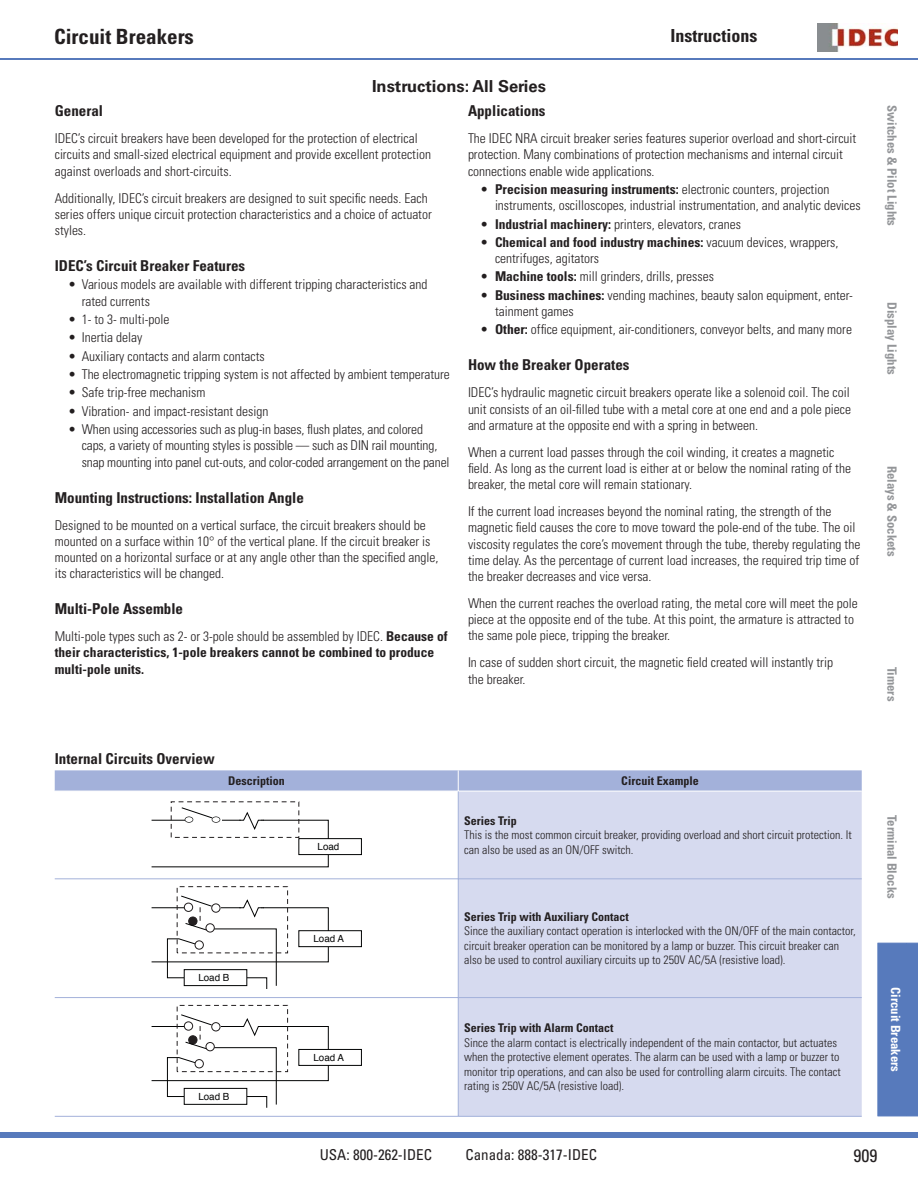
<style>
.page{position:relative;width:918px;height:1188px;background:#fff}
.page>*{position:absolute;margin:0;border:0;box-sizing:border-box;transform-origin:0 0}
.t1{font:700 condensed 21px "Univers LT Std";color:#231f20}
.t2{font:700 condensed 18px "Univers LT Std";color:#231f20}
.t3{font:condensed 18px "Univers LT Std";color:#231f20}
.t4{font:700 16.5px "Univers LT Std";color:#231f20}
.t5{font:700 condensed 15px "Univers LT Std";color:#231f20}
.t6{font:condensed 15px "Univers LT Std";color:#231f20}
.t7{font:300 condensed 13.5px/16.2px "Univers LT Std";color:#231f20}
.t8{font:700 condensed 13.5px/18.3px "Univers LT Std";color:#231f20}
.t9{font:700 condensed 12.75px "Univers LT Std";color:#939598}
.t10{font:700 condensed 12.75px "Univers LT Std";color:#fff}
.t11{font:300 condensed 12px/14.4px "Univers LT Std";color:#231f20}
.t12{font:700 condensed 12px "Univers LT Std";color:#231f20}
.t13{font:9.75px "Helvetica";color:#020303}
.s1{font-weight:300}
.s2{font-weight:700}
</style>
<div class="page">
<hr style="left:0;top:59px;width:918px;height:1px;background:#577abc">
<div style="left:0;top:1132px;width:918px;height:6px;background:#577abc"></div>
<img style="left:818px;top:24px;width:80px;height:27px">
<div style="left:878px;top:943px;width:40px;height:174px;background:#577abc"></div>
<div style="left:459px;top:792px;width:403px;height:324px;background:#d6daef"></div>
<svg style="left:55px;top:770px;width:807px;height:21px;background:#a6b4db"></svg>
<hr style="left:458px;top:791px;width:1px;height:87px;background:#a3b1da">
<hr style="left:55px;top:878px;width:807px;height:1px;background:#a3b1da">
<hr style="left:458px;top:879px;width:1px;height:118px;background:#a3b1da">
<hr style="left:55px;top:997px;width:807px;height:1px;background:#a3b1da">
<hr style="left:458px;top:998px;width:1px;height:118px;background:#a3b1da">
<hr style="left:55px;top:1116px;width:403px;height:1px;background:#a3b1da">
<hr style="left:458px;top:1116px;width:404px;height:1px;background:#a3b1da">
<svg style="left:181px;top:807px;width:39px;height:16px"></svg>
<svg style="left:239px;top:812px;width:25px;height:18px"></svg>
<div style="left:299px;top:838px;width:63px;height:17px;border:1px solid #020303"></div>
<div style="left:299px;top:930px;width:63px;height:17px;border:1px solid #020303"></div>
<div style="left:177px;top:886px;width:111px;height:67px;border:1px dashed #231f20"></div>
<svg style="left:167px;top:895px;width:110px;height:94px"></svg>
<div style="left:151px;top:1026px;width:178px;height:55px;border:1px solid #020303"></div>
<div style="left:299px;top:1049px;width:62px;height:16px;background:#fff"></div>
<div style="left:299px;top:1049px;width:63px;height:17px;border:1px solid #020303"></div>
<div style="left:177px;top:1005px;width:111px;height:67px;border:1px dashed #231f20"></div>
<svg style="left:167px;top:1014px;width:110px;height:94px"></svg>
<h1 class="t1" style="left:54px;top:27px;width:141px">Circuit Breakers</h1>
<p class="t4" style="left:372px;top:78px;width:175px">Instructions: All Series</p>
<h2 class="t2" style="left:671px;top:27px;width:88px">Instructions</h2>
<p class="t5" style="left:55px;top:104px;width:50px">General</p>
<p class="t7" style="left:55px;top:131px;width:378px">IDEC’s circuit breakers have been developed for the protection of electrical circuits and small-sized electrical equipment and provide excellent protection against overloads and short-circuits.</p>
<p class="t7" style="left:55px;top:191px;width:379px">Additionally, IDEC’s circuit breakers are designed to suit specific needs. Each series offers unique circuit protection characteristics and a choice of actuator styles.</p>
<p class="t5" style="left:55px;top:259px;width:192px">IDEC’s Circuit Breaker Features</p>
<p class="t7" style="left:82px;top:277px;width:347px;text-indent:-14px">• Various models are available with different tripping characteristics and rated currents</p>
<p class="t7" style="left:68px;top:312px;width:103px">• 1- to 3- multi-pole</p>
<p class="t7" style="left:68px;top:330px;width:76px">• Inertia delay</p>
<p class="t7" style="left:68px;top:349px;width:198px">• Auxiliary contacts and alarm contacts</p>
<p class="t7" style="left:68px;top:367px;width:383px">• The electromagnetic tripping system is not affected by ambient temperature</p>
<p class="t7" style="left:68px;top:385px;width:139px">• Safe trip-free mechanism</p>
<p class="t7" style="left:68px;top:404px;width:202px">• Vibration- and impact-resistant design</p>
<p class="t7" style="left:82px;top:422px;width:369px;text-indent:-14px">• When using accessories such as plug-in bases, flush plates, and colored caps, a variety of mounting styles is possible — such as DIN rail mounting, snap mounting into panel cut-outs, and color-coded arrangement on the panel</p>
<p class="t5" style="left:55px;top:490px;width:251px">Mounting Instructions: Installation Angle</p>
<p class="t7" style="left:55px;top:517px;width:385px">Designed to be mounted on a vertical surface, the circuit breakers should be mounted on a surface within 10° of the vertical plane. If the circuit breaker is mounted on a horizontal surface or at any angle other than the specified angle, its characteristics will be changed.</p>
<p class="t5" style="left:55px;top:602px;width:130px">Multi-Pole Assemble</p>
<p class="t8" style="left:55px;top:629px;width:394px;line-height:16.2px"><span class="s1">Multi-pole types such as 2- or 3-pole should be assembled by IDEC.</span> Because of their characteristics, 1-pole breakers cannot be combined to produce multi-pole units.</p>
<p class="t5" style="left:468px;top:104px;width:79px">Applications</p>
<p class="t7" style="left:468px;top:131px;width:390px">The IDEC NRA circuit breaker series features superior overload and short-circuit protection. Many combinations of protection mechanisms and internal circuit connections enable wide applications.</p>
<p class="t7" style="left:495px;top:182px;width:367px"><span class="s2">Precision measuring instruments:</span> electronic counters, projection instruments, oscilloscopes, industrial instrumentation, and analytic devices</p>
<p class="t8" style="left:495px;top:215px;width:345px">Industrial machinery: <span class="s1">printers, elevators, cranes<br></span>Chemical and food industry machines: <span class="s1">vacuum devices, wrappers,</span></p>
<p class="t7" style="left:495px;top:250px;width:359px;line-height:18.3px">centrifuges, agitators<br><span class="s2">Machine tools:</span> mill grinders, drills, presses<br><span class="s2">Business machines:</span> vending machines, beauty salon equipment, enter-</p>
<p class="t7" style="left:495px;top:303px;width:359px;line-height:18.3px">tainment games<br><span class="s2">Other:</span> office equipment, air-conditioners, conveyor belts, and many more</p>
<p class="t5" style="left:468px;top:358px;width:163px">How the Breaker Operates</p>
<p class="t7" style="left:468px;top:385px;width:384px;text-align:justify">IDEC’s hydraulic magnetic circuit breakers operate like a solenoid coil. The coil unit consists of an oil-filled tube with a metal core at one end and a pole piece and armature at the opposite end with a spring in between.</p>
<p class="t7" style="left:468px;top:445px;width:385px">When a current load passes through the coil winding, it creates a magnetic field. As long as the current load is either at or below the nominal rating of the breaker, the metal core will remain stationary.</p>
<p class="t7" style="left:468px;top:504px;width:394px">If the current load increases beyond the nominal rating, the strength of the magnetic field causes the core to move toward the pole-end of the tube. The oil viscosity regulates the core’s movement through the tube, thereby regulating the time delay. As the percentage of current load increases, the required trip time of the breaker decreases and vice versa.</p>
<p class="t7" style="left:468px;top:596px;width:391px">When the current reaches the overload rating, the metal core will meet the pole piece at the opposite end of the tube. At this point, the armature is attracted to the same pole piece, tripping the breaker.</p>
<p class="t7" style="left:468px;top:655px;width:367px">In case of sudden short circuit, the magnetic field created will instantly trip the breaker.</p>
<p class="t8" style="left:482px;top:181px;width:7px">•</p>
<p class="t8" style="left:482px;top:215px;width:7px">• •</p>
<p class="t8" style="left:482px;top:268px;width:7px">• •</p>
<p class="t8" style="left:482px;top:321px;width:7px">•</p>
<p class="t5" style="left:55px;top:752px;width:161px">Internal Circuits Overview</p>
<p class="t12" style="left:228px;top:775px;width:58px">Description</p>
<p class="t12" style="left:621px;top:775px;width:79px">Circuit Example</p>
<p class="t13" style="left:198px;top:973px;width:33px">Load B</p>
<p class="t13" style="left:198px;top:1092px;width:33px">Load B</p>
<p class="t13" style="left:318px;top:842px;width:23px">Load</p>
<p class="t13" style="left:314px;top:935px;width:32px">Load A</p>
<p class="t13" style="left:314px;top:1053px;width:32px">Load A</p>
<p class="t12" style="left:464px;top:815px;width:54px">Series Trip</p>
<p class="t11" style="left:464px;top:829px;width:389px">This is the most common circuit breaker, providing overload and short circuit protection. It can also be used as an ON/OFF switch.</p>
<p class="t12" style="left:464px;top:911px;width:166px">Series Trip with Auxiliary Contact</p>
<p class="t11" style="left:464px;top:925px;width:393px">Since the auxiliary contact operation is interlocked with the ON/OFF of the main contactor, circuit breaker operation can be monitored by a lamp or buzzer. This circuit breaker can also be used to control auxiliary circuits up to 250V AC/5A (resistive load).</p>
<p class="t12" style="left:464px;top:1023px;width:151px">Series Trip with Alarm Contact</p>
<p class="t11" style="left:464px;top:1036px;width:378px">Since the alarm contact is electrically independent of the main contactor, but actuates when the protective element operates. The alarm can be used with a lamp or buzzer to monitor trip operations, and can also be used for controlling alarm circuits. The contact rating is 250V AC/5A (resistive load).</p>
<p class="t9" style="left:898px;top:105px;width:123px;rotate:90deg">Switches &amp; Pilot Lights</p>
<p class="t9" style="left:898px;top:302px;width:74px;rotate:90deg">Display Lights</p>
<p class="t9" style="left:898px;top:466px;width:92px;rotate:90deg">Relays &amp; Sockets</p>
<p class="t9" style="left:898px;top:667px;width:36px;rotate:90deg">Timers</p>
<p class="t9" style="left:898px;top:815px;width:86px;rotate:90deg">Terminal Blocks</p>
<p class="t10" style="left:902px;top:987px;width:86px;rotate:90deg">Circuit Breakers</p>
<p class="t6" style="left:320px;top:1148px;width:114px">USA: 800-262-IDEC</p>
<p class="t6" style="left:465px;top:1148px;width:133px">Canada: 888-317-IDEC</p>
<h2 class="t3" style="left:854px;top:1147px;width:25px">909</h2>
</div>
